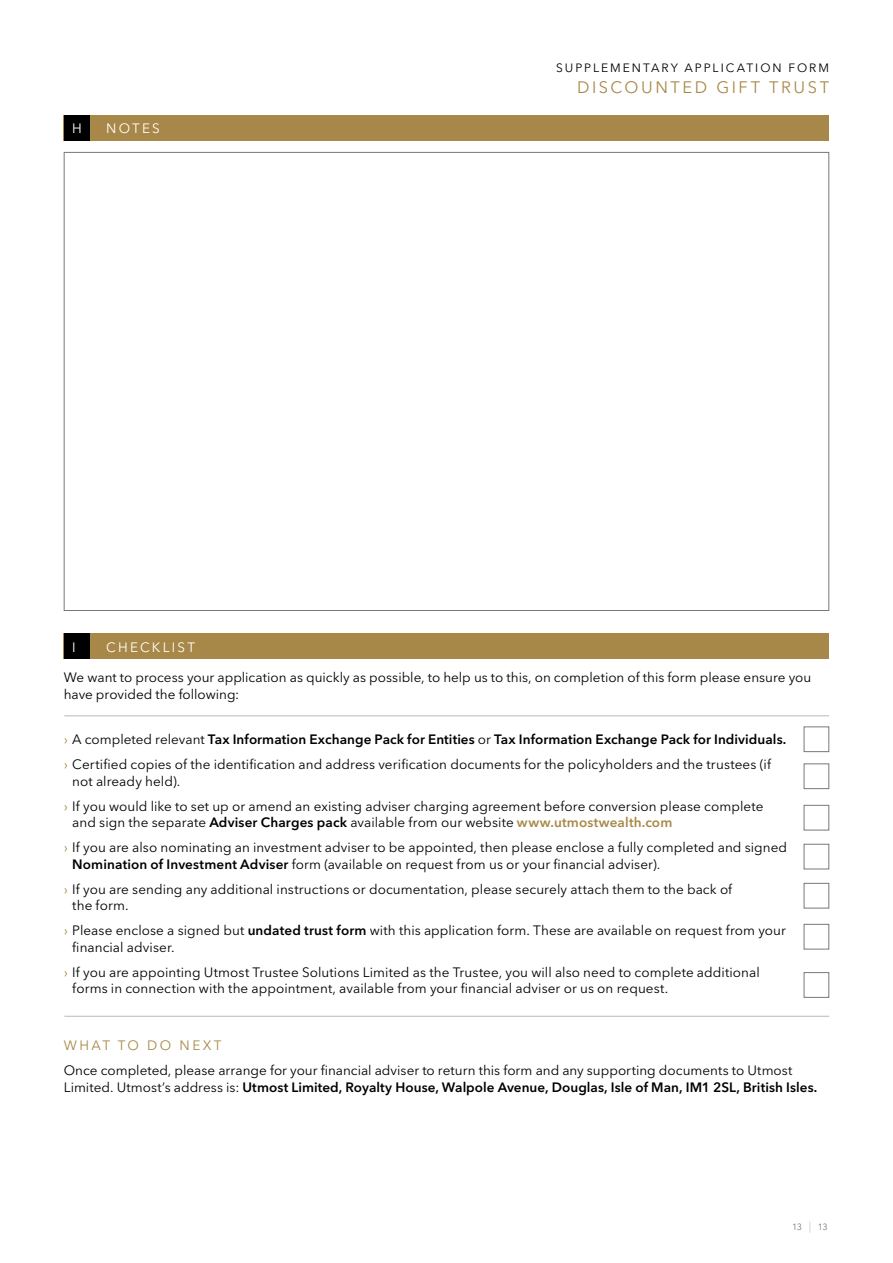
<style>
.page{position:relative;width:893px;height:1263px;background:#fff}
.page>*{position:absolute;margin:0;border:0;box-sizing:border-box;transform-origin:0 0}
.t1{font:16.5px "Avenir Next LT Pro";letter-spacing:.155em;color:#a88848}
.t2{font:13.5px/25px "Avenir Next LT Pro";letter-spacing:.005em;color:#000}
.t3{font:13.5px "Avenir Next LT Pro";letter-spacing:.16em;color:#fff}
.t4{font:13.5px "Avenir Next LT Pro";letter-spacing:.18em;color:#a88848}
.t5{font:12px "Avenir Next LT Pro";letter-spacing:.17em;color:#000}
.t6{font:9px "Avenir Next LT Pro";color:#77787b}
.s1{color:#a88848}
.s2{font-weight:600}
.s3{font-weight:600;color:#a88848}
.s4{font-weight:200;font-size:11.25px}
</style>
<div class="page">
<div style="left:64px;top:634px;width:765px;height:25px;background:#a88848"></div>
<div style="left:64px;top:634px;width:25px;height:25px;background:#000"></div>
<hr style="left:64px;top:715px;width:765px;height:1px;background:#b7b9bb">
<hr style="left:64px;top:1016px;width:765px;height:1px;background:#b7b9bb">
<div style="left:804px;top:763px;width:25px;height:26px;border:1px solid #77787b"></div>
<div style="left:804px;top:726px;width:25px;height:26px;border:1px solid #77787b"></div>
<div style="left:804px;top:805px;width:25px;height:25px;border:1px solid #77787b"></div>
<div style="left:804px;top:844px;width:25px;height:25px;border:1px solid #77787b"></div>
<div style="left:804px;top:883px;width:25px;height:25px;border:1px solid #77787b"></div>
<div style="left:804px;top:924px;width:25px;height:25px;border:1px solid #77787b"></div>
<div style="left:64px;top:115px;width:765px;height:25px;background:#a88848"></div>
<div style="left:64px;top:115px;width:25px;height:25px;background:#000"></div>
<div style="left:804px;top:972px;width:25px;height:26px;border:1px solid #77787b"></div>
<p class="t3" style="left:72px;top:120px;width:29px">H N</p>
<p class="t3" style="left:119px;top:120px;width:43px">otes</p>
<p class="t5" style="left:556px;top:61px;width:274px">Supplementa ry a pplication form</p>
<p class="t1" style="left:577px;top:77px;width:254px">Discounted Gift Trust</p>
<p class="t3" style="left:72px;top:639px;width:15px">ICh</p>
<p class="t3" style="left:130px;top:639px;width:67px">eck list</p>
<p class="t2" style="left:64px;top:669px;width:749px;line-height:16.5px">We want to process your application as quickly as possible, to help us to this, on completion of this form please ensure you have provided the following:</p>
<p class="t2" style="left:64px;top:727px;width:724px"><span class="s1">›</span> A completed relevant <span class="s2">Tax Information Exchange Pack for Entities</span> or <span class="s2">Tax Information Exchange Pack for Individuals. </span><span class="s1">›</span> Certified copies of the identification and address verification documents for the policyholders and the trustees (if</p>
<p class="t2" style="left:64px;top:769px;width:701px;text-indent:9px">not already held).<br><span class="s1">›</span> If you would like to set up or amend an existing adviser charging agreement before conversion please complete</p>
<p class="t2" style="left:64px;top:810px;width:725px;text-indent:9px">and sign the separate <span class="s2">Adviser Charges pack</span> available from our website <span class="s3">www.utmostwealth.com<br></span><span class="s1">›</span> If you are also nominating an investment adviser to be appointed, then please enclose a fully completed and signed</p>
<p class="t2" style="left:64px;top:852px;width:670px;text-indent:8px"><span class="s2">Nomination of Investment Adviser</span> form (available on request from us or your financial adviser).<br><span class="s1">›</span> If you are sending any additional instructions or documentation, please securely attach them to the back of</p>
<p class="t2" style="left:64px;top:893px;width:724px;text-indent:9px">the form.<br><span class="s1">›</span> Please enclose a signed but <span class="s2">undated trust form</span> with this application form. These are available on request from your</p>
<p class="t2" style="left:64px;top:935px;width:697px;text-indent:9px">financial adviser.<br><span class="s1">›</span> If you are appointing Utmost Trustee Solutions Limited as the Trustee, you will also need to complete additional</p>
<p class="t2" style="left:72px;top:976px;width:597px">forms in connection with the appointment, available from your financial adviser or us on request.</p>
<p class="t4" style="left:64px;top:1038px;width:66px">WHAT TO</p>
<p class="t4" style="left:147px;top:1038px;width:44px">DO NEXT</p>
<p class="t2" style="left:64px;top:1062px;width:755px;line-height:16.5px">Once completed, please arrange for your financial adviser to return this form and any supporting documents to Utmost<br>Limited. Utmost’s address is: <span class="s2">Utmost Limited, Royalty House, Walpole Avenue, Douglas, Isle of Man, IM1 2SL, British Isles.</span></p>
<p class="t6" style="left:792px;top:1222px;width:37px">13 <span class="s4">|</span> 13</p>
</div>
